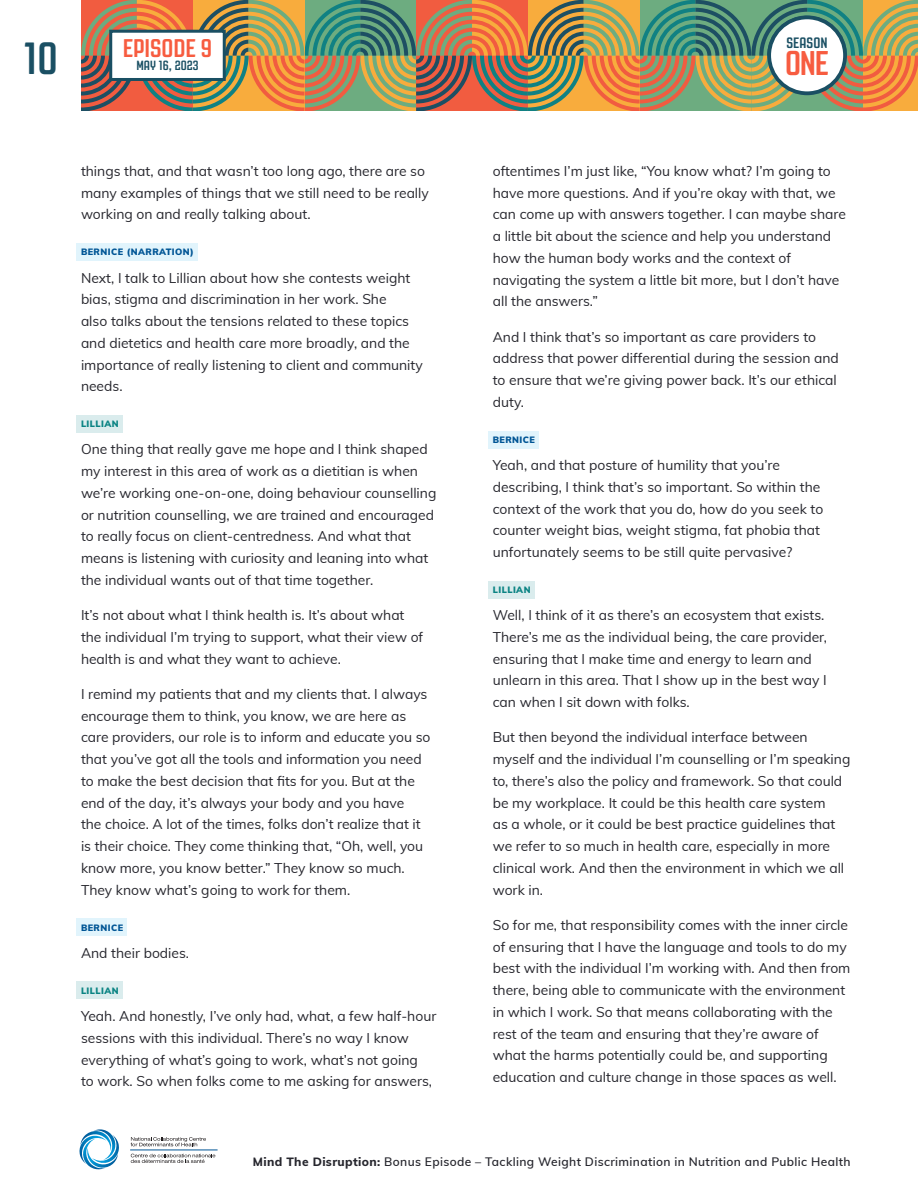
<style>
.page{position:relative;width:918px;height:1188px;background:#fff}
.page>*{position:absolute;margin:0;border:0;box-sizing:border-box;transform-origin:0 0}
.t1{font:700 45px "Revolution Gothic";color:#1a4f63}
.t2{font:700 34.2px "Revolution Gothic";color:#f75c40}
.t3{font:700 25.5px "Revolution Gothic";color:#f75c40}
.t4{font:700 15px "Revolution Gothic";letter-spacing:.005em;color:#1a4f63}
.body_copy_last_line{font:13.8px/21.8px "Muli";color:#26262d}
.t5{font:700 13.35px "Revolution Gothic";letter-spacing:.005em;color:#1a4f63}
.t6{font:600 12px "Muli";letter-spacing:.03em;color:#26262d}
.B{font:900 9px "Muli";letter-spacing:.05em;color:#005595}
.A{font:900 9px "Muli";letter-spacing:.05em;color:#0a8383}
.s1{font-weight:800}
</style>
<div class="page">
<svg style="left:81px;top:0;width:837px;height:111px;background:#a28b5b"></svg>
<svg style="left:131px;top:1137px;width:75px;height:9px"></svg>
<svg style="left:131px;top:1154px;width:84px;height:9px"></svg>
<svg style="left:79px;top:1129px;width:40px;height:41px"></svg>
<hr style="left:130px;top:1150px;width:88px;height:1px;background:#005595">
<div style="left:769px;top:17px;width:76px;height:76px;background:#fff;border-radius:50%"></div>
<div style="left:767px;top:15px;width:80px;height:80px;border:4px solid #1a4f63;border-radius:50%"></div>
<div style="left:109px;top:30px;width:117px;height:51px;background:#fff;border:3px solid #1a4f63"></div>
<div style="left:77px;top:243px;width:121px;height:18px;background:#e1f4fc"></div>
<svg style="left:77px;top:415px;width:46px;height:18px"></svg>
<svg style="left:77px;top:918px;width:50px;height:18px"></svg>
<svg style="left:77px;top:982px;width:46px;height:17px"></svg>
<svg style="left:488px;top:431px;width:51px;height:17px"></svg>
<svg style="left:488px;top:581px;width:46px;height:18px"></svg>
<h1 class="t1" style="left:24px;top:34px;width:35px">10</h1>
<p class="t4" style="left:787px;top:35px;width:43px">SEASON</p>
<h3 class="t3" style="left:123px;top:35px;width:91px">EPISODE 9</h3>
<p class="t5" style="left:136px;top:58px;width:64px">MAY 16, 2023</p>
<h2 class="t2" style="left:785px;top:45px;width:45px">ONE</h2>
<p class="body_copy_last_line" style="left:81px;top:159px;width:349px">things that, and that wasn’t too long ago, there are so many examples of things that we still need to be really working on and really talking about.</p>
<p class="B" style="left:81px;top:246px;width:114px">BERNICE (NARRATION)</p>
<p class="body_copy_last_line" style="left:81px;top:266px;width:343px">Next, I talk to Lillian about how she contests weight bias, stigma and discrimination in her work. She<br>also talks about the tensions related to these topics and dietetics and health care more broadly, and the importance of really listening to client and community needs.</p>
<p class="A" style="left:81px;top:417px;width:39px">LILLIAN</p>
<p class="body_copy_last_line" style="left:81px;top:438px;width:357px">One thing that really gave me hope and I think shaped my interest in this area of work as a dietitian is when we’re working one-on-one, doing behaviour counselling or nutrition counselling, we are trained and encouraged to really focus on client-centredness. And what that means is listening with curiosity and leaning into what the individual wants out of that time together.</p>
<p class="body_copy_last_line" style="left:81px;top:604px;width:344px">It’s not about what I think health is. It’s about what the individual I’m trying to support, what their view of health is and what they want to achieve.</p>
<p class="body_copy_last_line" style="left:81px;top:682px;width:351px">I remind my patients that and my clients that. I always encourage them to think, you know, we are here as care providers, our role is to inform and educate you so that you’ve got all the tools and information you need to make the best decision that fits for you. But at the end of the day, it’s always your body and you have<br>the choice. A lot of the times, folks don’t realize that it is their choice. They come thinking that, “Oh, well, you know more, you know better.” They know so much.<br>They know what’s going to work for them.</p>
<p class="B" style="left:81px;top:921px;width:44px">BERNICE</p>
<p class="body_copy_last_line" style="left:81px;top:941px;width:110px">And their bodies.</p>
<p class="A" style="left:81px;top:984px;width:39px">LILLIAN</p>
<p class="body_copy_last_line" style="left:81px;top:1005px;width:357px">Yeah. And honestly, I’ve only had, what, a few half-hour sessions with this individual. There’s no way I know everything of what’s going to work, what’s not going<br>to work. So when folks come to me asking for answers,</p>
<p class="body_copy_last_line" style="left:493px;top:159px;width:355px">oftentimes I’m just like, “You know what? I’m going to have more questions. And if you’re okay with that, we can come up with answers together. I can maybe share a little bit about the science and help you understand how the human body works and the context of navigating the system a little bit more, but I don’t have all the answers.”</p>
<p class="body_copy_last_line" style="left:493px;top:325px;width:348px">And I think that’s so important as care providers to address that power differential during the session and to ensure that we’re giving power back. It’s our ethical duty.</p>
<p class="B" style="left:493px;top:433px;width:44px">BERNICE</p>
<p class="body_copy_last_line" style="left:493px;top:454px;width:332px">Yeah, and that posture of humility that you’re describing, I think that’s so important. So within the context of the work that you do, how do you seek to counter weight bias, weight stigma, fat phobia that unfortunately seems to be still quite pervasive?</p>
<p class="A" style="left:493px;top:583px;width:39px">LILLIAN</p>
<p class="body_copy_last_line" style="left:493px;top:604px;width:336px">Well, I think of it as there’s an ecosystem that exists.<br>There’s me as the individual being, the care provider, ensuring that I make time and energy to learn and unlearn in this area. That I show up in the best way I can when I sit down with folks.</p>
<p class="body_copy_last_line" style="left:493px;top:726px;width:359px">But then beyond the individual interface between myself and the individual I’m counselling or I’m speaking to, there’s also the policy and framework. So that could be my workplace. It could be this health care system<br>as a whole, or it could be best practice guidelines that we refer to so much in health care, especially in more clinical work. And then the environment in which we all work in.</p>
<p class="body_copy_last_line" style="left:493px;top:913px;width:359px">So for me, that responsibility comes with the inner circle of ensuring that I have the language and tools to do my best with the individual I’m working with. And then from there, being able to communicate with the environment in which I work. So that means collaborating with the rest of the team and ensuring that they’re aware of what the harms potentially could be, and supporting education and culture change in those spaces as well.</p>
<p class="t6" style="left:253px;top:1153px;width:599px"><span class="s1">Mind The Disruption:</span> Bonus Episode – Tackling Weight Discrimination in Nutrition and Public Health</p>
</div>
